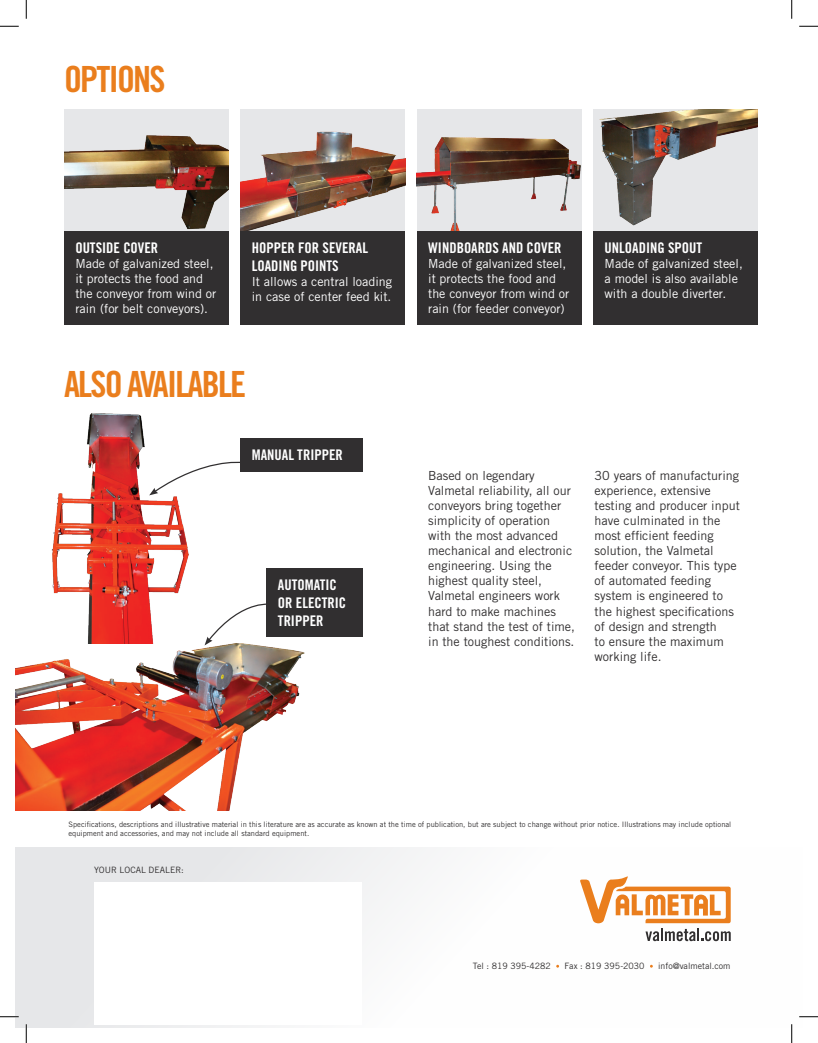
<style>
.page{position:relative;width:818px;height:1043px;background:#fff}
.page>*{position:absolute;margin:0;border:0;box-sizing:border-box;transform-origin:0 0}
.t1{font:36px "Trade Gothic LT Std Bd Cn 20";letter-spacing:-.05em;color:#ea7e1d}
.t2{font:14.62px/17.6px "Trade Gothic LT Std Bd Cn 20";color:#fff}
.t3{font:12.5px/15px "Trade Gothic LT Std";color:#312f30}
.t4{font:12.5px/15px "Trade Gothic LT Std";color:#fff}
.t5{font:8.75px "Trade Gothic LT Std";color:#312f30}
.t6{font:7.5px/9px "Trade Gothic LT Std";color:#312f30}
</style>
<div class="page">
<div style="left:15px;top:848px;width:787px;height:180px;background:linear-gradient(to right,#e4e5e7,#fff)"></div>
<svg style="left:580px;top:876px;width:150px;height:65px"></svg>
<div style="left:94px;top:882px;width:268px;height:142px;background:#fff"></div>
<img style="left:64px;top:109px;width:165px;height:122px">
<img style="left:240px;top:109px;width:165px;height:122px">
<img style="left:417px;top:109px;width:164px;height:122px">
<img style="left:593px;top:109px;width:165px;height:122px">
<img style="left:51px;top:413px;width:138px;height:196px">
<img style="left:15px;top:609px;width:290px;height:201px">
<div style="left:64px;top:231px;width:165px;height:93px;background:#312f30"></div>
<div style="left:240px;top:231px;width:165px;height:93px;background:#312f30"></div>
<div style="left:417px;top:231px;width:164px;height:93px;background:#312f30"></div>
<div style="left:593px;top:231px;width:165px;height:93px;background:#312f30"></div>
<div style="left:240px;top:438px;width:123px;height:33px;background:#312f30"></div>
<div style="left:267px;top:568px;width:96px;height:69px;background:#312f30"></div>
<svg style="left:149px;top:458px;width:93px;height:37px"></svg>
<svg style="left:204px;top:597px;width:70px;height:48px"></svg>
<svg style="left:0;top:25px;width:19px;height:2px"></svg>
<svg style="left:799px;top:25px;width:19px;height:2px"></svg>
<svg style="left:0;top:1015px;width:19px;height:2px"></svg>
<svg style="left:799px;top:1015px;width:19px;height:2px"></svg>
<svg style="left:25px;top:0;width:2px;height:19px"></svg>
<svg style="left:25px;top:1024px;width:2px;height:18px"></svg>
<svg style="left:791px;top:0;width:1px;height:19px"></svg>
<svg style="left:790px;top:1024px;width:2px;height:18px"></svg>
<h1 class="t1" style="left:64px;top:57px;width:103px">OPTIONS</h1>
<p class="t2" style="left:75px;top:239px;width:84px">OUTSIDE COVER</p>
<p class="t4" style="left:75px;top:256px;width:142px">Made of galvanized steel, it protects the food and the conveyor from wind or rain (for belt conveyors).</p>
<p class="t2" style="left:252px;top:239px;width:118px">HOPPER FOR SEVERAL<br>LOADING POINTS</p>
<p class="t4" style="left:252px;top:274px;width:142px">It allows a central loading in case of center feed kit.</p>
<h1 class="t1" style="left:64px;top:362px;width:184px">ALSO AVAILABLE</h1>
<p class="t2" style="left:252px;top:445px;width:93px">MANUAL TRIPPER</p>
<p class="t2" style="left:278px;top:576px;width:70px">AUTOMATIC<br>OR ELECTRIC<br>TRIPPER</p>
<p class="t2" style="left:428px;top:239px;width:135px">WINDBOARDS AND COVER</p>
<p class="t4" style="left:428px;top:256px;width:142px">Made of galvanized steel, it protects the food and the conveyor from wind or rain (for feeder conveyor)</p>
<p class="t2" style="left:604px;top:239px;width:99px">UNLOADING SPOUT</p>
<p class="t4" style="left:604px;top:256px;width:140px">Made of galvanized steel, a model is also available with a double diverter.</p>
<p class="t3" style="left:428px;top:468px;width:148px">Based on legendary<br>Valmetal reliability, all our conveyors bring together simplicity of operation with the most advanced mechanical and electronic engineering. Using the highest quality steel,<br>Valmetal engineers work hard to make machines that stand the test of time, in the toughest conditions.</p>
<p class="t3" style="left:594px;top:468px;width:147px">30 years of manufacturing experience, extensive testing and producer input have culminated in the most efficient feeding solution, the Valmetal feeder conveyor. This type of automated feeding system is engineered to the highest specifications of design and strength<br>to ensure the maximum working life.</p>
<p class="t6" style="left:69px;top:819px;width:664px">Specifications, descriptions and illustrative material in this literature are as accurate as known at the time of publication, but are subject to change without prior notice. Illustrations may include optional equipment and accessories, and may not include all standard equipment.</p>
<p class="t5" style="left:94px;top:864px;width:91px">YOUR LOCAL DEALER:</p>
<p class="t5" style="left:473px;top:960px;width:79px">Tel : 819 395-4282</p>
<p class="t5" style="left:564px;top:960px;width:82px">Fax : 819 395-2030</p>
<p class="t5" style="left:658px;top:960px;width:74px">info@valmetal.com</p>
</div>
